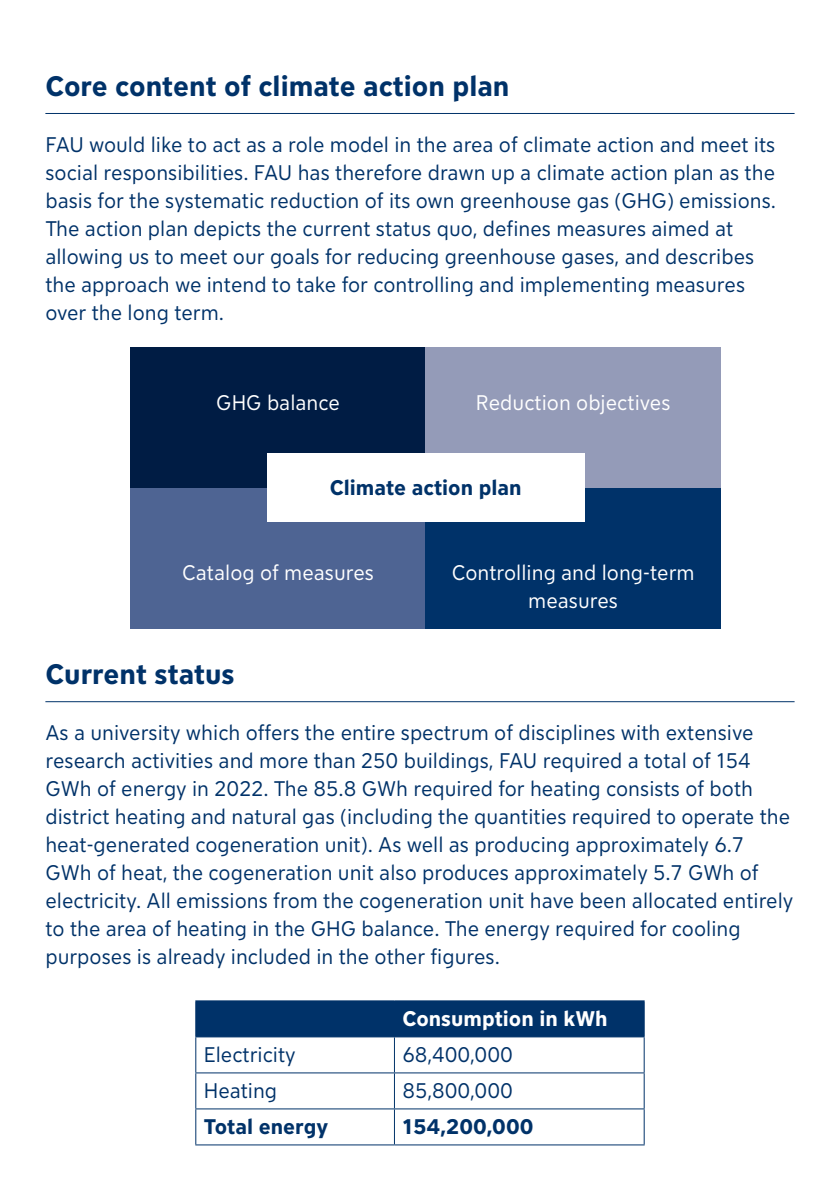
<style>
.page{position:relative;width:840px;height:1191px;background:#fff}
.page>*{position:absolute;margin:0;border:0;box-sizing:border-box;transform-origin:0 0}
.t1{font:700 28px "FAU Sans";color:#003269}
.t2{font:21px/28px "FAU Sans";color:#003269}
.t3{font:21px/28px "FAU Sans";color:#fff;text-align:center}
.t4{font:700 21px "FAU Sans";color:#003269}
.t5{font:700 21px "FAU Sans";color:#fff}
</style>
<div class="page">
<hr style="left:45px;top:113px;width:749px;height:1px;background:#003269">
<hr style="left:45px;top:701px;width:749px;height:1px;background:#003269">
<div style="left:196px;top:1001px;width:447px;height:35px;background:#003269"></div>
<hr style="left:195px;top:1000px;width:199px;height:1px;background:#003269">
<hr style="left:195px;top:1001px;width:1px;height:35px;background:#003269">
<hr style="left:394px;top:1000px;width:250px;height:1px;background:#003269">
<hr style="left:394px;top:1001px;width:1px;height:35px;background:#003269">
<hr style="left:643px;top:1001px;width:1px;height:35px;background:#003269">
<hr style="left:195px;top:1036px;width:199px;height:1px;background:#003269">
<hr style="left:195px;top:1037px;width:1px;height:35px;background:#003269">
<hr style="left:394px;top:1036px;width:250px;height:1px;background:#003269">
<hr style="left:394px;top:1037px;width:1px;height:35px;background:#003269">
<hr style="left:643px;top:1037px;width:1px;height:35px;background:#003269">
<hr style="left:195px;top:1072px;width:199px;height:1px;background:#003269">
<hr style="left:195px;top:1073px;width:1px;height:35px;background:#003269">
<hr style="left:394px;top:1072px;width:250px;height:1px;background:#003269">
<hr style="left:394px;top:1073px;width:1px;height:35px;background:#003269">
<hr style="left:643px;top:1073px;width:1px;height:35px;background:#003269">
<hr style="left:195px;top:1108px;width:199px;height:1px;background:#003269">
<hr style="left:195px;top:1109px;width:1px;height:35px;background:#003269">
<hr style="left:394px;top:1108px;width:250px;height:1px;background:#003269">
<hr style="left:394px;top:1109px;width:1px;height:35px;background:#003269">
<hr style="left:643px;top:1109px;width:1px;height:35px;background:#003269">
<hr style="left:195px;top:1144px;width:199px;height:1px;background:#003269">
<hr style="left:394px;top:1144px;width:250px;height:1px;background:#003269">
<div style="left:130px;top:348px;width:295px;height:140px;background:#001c44"></div>
<div style="left:425px;top:348px;width:295px;height:140px;background:#949bb8"></div>
<div style="left:130px;top:488px;width:295px;height:140px;background:#4e6493"></div>
<div style="left:425px;top:488px;width:295px;height:140px;background:#003269"></div>
<div style="left:267px;top:454px;width:317px;height:68px;background:#fff"></div>
<h1 class="t1" style="left:45px;top:66px;width:465px">Core content of climate action plan</h1>
<p class="t2" style="left:45px;top:129px;width:731px">FAU would like to act as a role model in the area of climate action and meet its social responsibilities. FAU has therefore drawn up a climate action plan as the basis for the systematic reduction of its own greenhouse gas (GHG) emissions.<br>The action plan depicts the current status quo, defines measures aimed at allowing us to meet our goals for reducing greenhouse gases, and describes the approach we intend to take for controlling and implementing measures over the long term.</p>
<p class="t3" style="left:216px;top:387px;width:125px">GHG balance</p>
<p class="t3" style="left:475px;top:387px;width:196px">Reduction objectives</p>
<p class="t4" style="left:329px;top:472px;width:193px">Climate action plan</p>
<p class="t3" style="left:182px;top:557px;width:193px">Catalog of measures</p>
<p class="t3" style="left:451px;top:557px;width:244px">Controlling and long-term measures</p>
<h1 class="t1" style="left:45px;top:654px;width:191px">Current status</h1>
<p class="t2" style="left:45px;top:717px;width:749px">As a university which offers the entire spectrum of disciplines with extensive research activities and more than 250 buildings, FAU required a total of 154<br>GWh of energy in 2022. The 85.8 GWh required for heating consists of both district heating and natural gas (including the quantities required to operate the heat-generated cogeneration unit). As well as producing approximately 6.7<br>GWh of heat, the cogeneration unit also produces approximately 5.7 GWh of electricity. All emissions from the cogeneration unit have been allocated entirely to the area of heating in the GHG balance. The energy required for cooling purposes is already included in the other figures.</p>
<p class="t5" style="left:402px;top:1003px;width:207px">Consumption in kWh</p>
<p class="t2" style="left:204px;top:1039px;width:93px">Electricity</p>
<p class="t2" style="left:402px;top:1039px;width:112px">68,400,000</p>
<p class="t2" style="left:204px;top:1075px;width:75px">Heating</p>
<p class="t2" style="left:402px;top:1075px;width:112px">85,800,000</p>
<p class="t4" style="left:204px;top:1111px;width:126px">Total energy</p>
<p class="t4" style="left:402px;top:1111px;width:132px">154,200,000</p>
</div>
